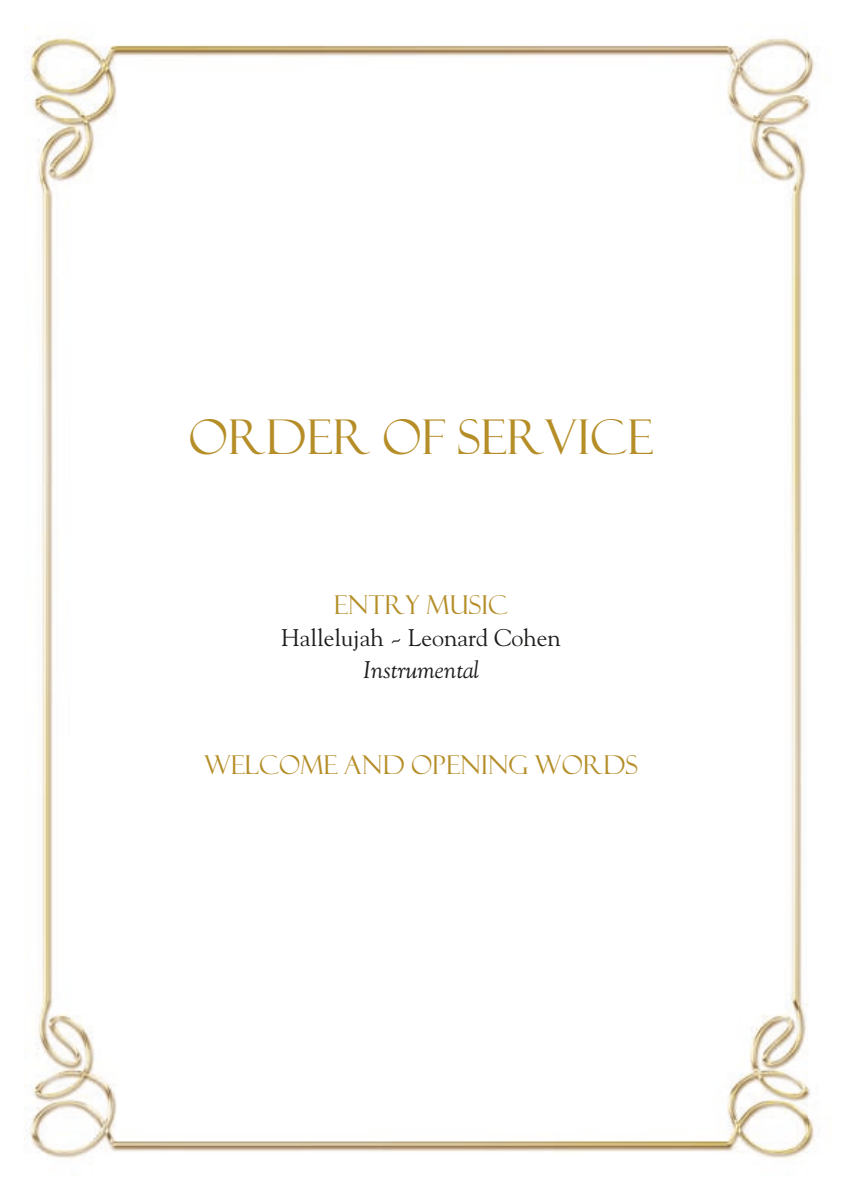
<style>
.page{position:relative;width:842px;height:1191px;background:#fff}
.page>*{position:absolute;margin:0;border:0;box-sizing:border-box;transform-origin:0 0}
.t1{font:48px "Felix Titling";color:#b58e28}
.t2{font:26px "Felix Titling";color:#b58e28}
.t3{font:24px/32px "Goudy";color:#1d1d1b;text-align:center}
.s1{font-family:"Adobe Garamond Pro"}
.s2{font-style:italic}
</style>
<div class="page">
<img style="left:24px;top:28px;width:791px;height:1131px">
<h1 class="t1" style="left:189px;top:409px;width:466px">ORDER OF SERVICE</h1>
<p class="t2" style="left:334px;top:589px;width:176px">ENTRY MUSIC</p>
<p class="t3" style="left:281px;top:621px;width:281px">Hallelujah <span class="s1">~</span> Leonard Cohen<br><span class="s2">Instrumental</span></p>
<p class="t2" style="left:204px;top:749px;width:435px">WELCOME AND OPENING WORDS</p>
</div>
